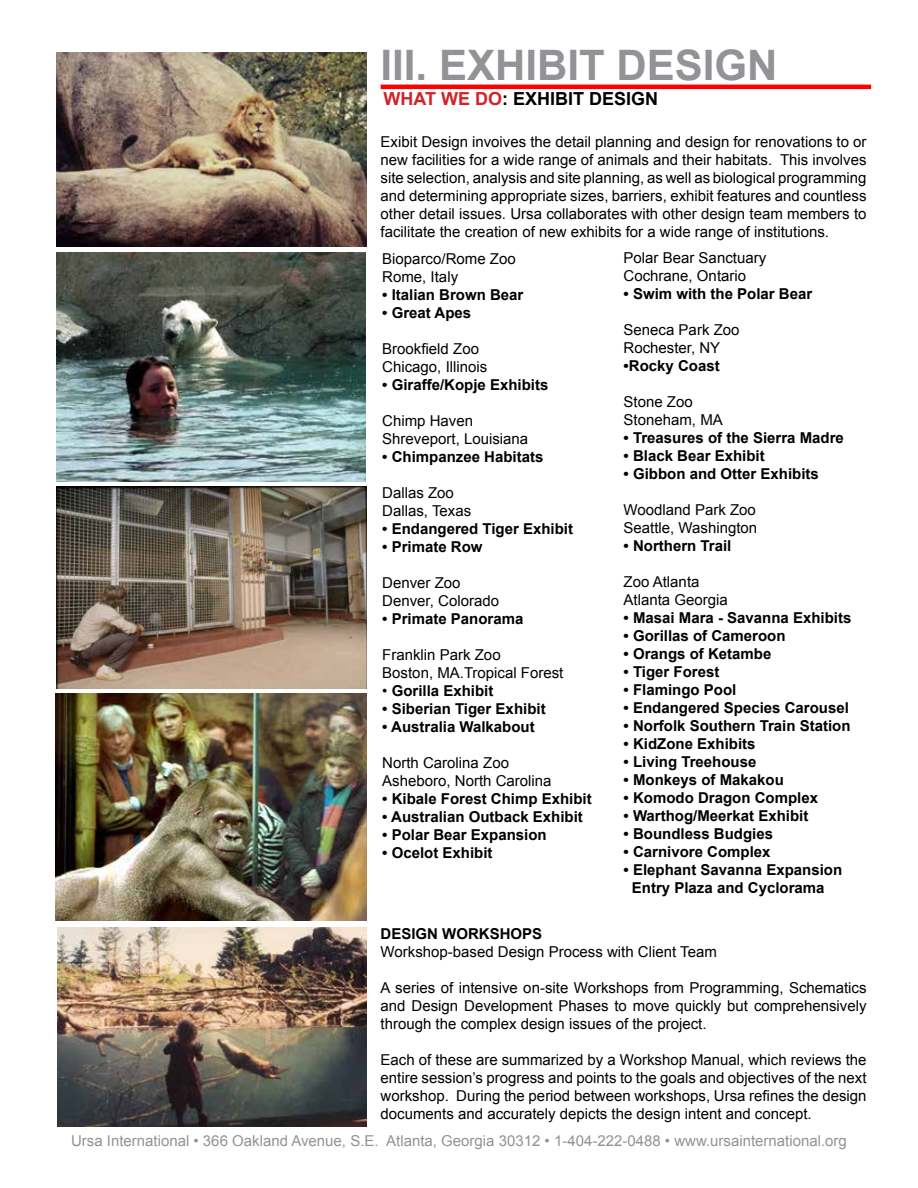
<style>
.page{position:relative;width:918px;height:1188px;background:#fff}
.page>*{position:absolute;margin:0;border:0;box-sizing:border-box;transform-origin:0 0}
.t1{font:700 42px "Arial";color:#919396}
.t2{font:700 18px "Arial";color:#000}
.t3{font:15px/18px "Arial";color:#000}
.t4{font:700 15px/18px "Arial";color:#000}
.t5{font:15px "Arial";color:#919396}
.s1{color:#d2232a}
.s2{font-weight:400}
</style>
<div class="page">
<img style="left:56px;top:52px;width:310px;height:194px">
<img style="left:57px;top:252px;width:309px;height:230px">
<img style="left:58px;top:927px;width:308px;height:200px">
<hr style="left:381px;top:85px;width:490px;height:4px;background:#f00">
<img style="left:56px;top:487px;width:311px;height:202px">
<img style="left:56px;top:693px;width:311px;height:227px">
<h1 class="t1" style="left:381px;top:37px;width:137px">III. Exhibit</h1>
<h1 class="t1" style="left:616px;top:37px;width:27px">design</h1>
<p class="t2" style="left:383px;top:87px;width:276px"><span class="s1">WHAT WE DO</span>: EXHIBIT DESIGN</p>
<p class="t3" style="left:381px;top:133px;width:488px;text-align:justify">Exibit Design invoives the detail planning and design for renovations to or new facilities for a wide range of animals and their habitats. This involves site selection, analysis and site planning, as well as biological programming and determining appropriate sizes, barriers, exhibit features and countless other detail issues. Ursa collaborates with other design team members to facilitate the creation of new exhibits for a wide range of institutions.</p>
<p class="t3" style="left:382px;top:250px;width:135px">Bioparco/Rome Zoo<br>Rome, Italy</p>
<p class="t4" style="left:382px;top:286px;width:143px">• Italian Brown Bear</p>
<p class="t4" style="left:382px;top:304px;width:90px">• Great Apes</p>
<p class="t3" style="left:382px;top:340px;width:107px">Brookfield Zoo<br>Chicago, Illinois</p>
<p class="t4" style="left:382px;top:376px;width:168px">• Giraffe/Kopje Exhibits</p>
<p class="t3" style="left:382px;top:412px;width:147px">Chimp Haven<br>Shreveport, Louisiana</p>
<p class="t4" style="left:382px;top:448px;width:163px">• Chimpanzee Habitats</p>
<p class="t3" style="left:382px;top:484px;width:90px">Dallas Zoo<br>Dallas, Texas</p>
<p class="t4" style="left:382px;top:520px;width:192px">• Endangered Tiger Exhibit</p>
<p class="t4" style="left:382px;top:538px;width:102px">• Primate Row</p>
<p class="t3" style="left:382px;top:574px;width:118px">Denver Zoo<br>Denver, Colorado</p>
<p class="t4" style="left:382px;top:610px;width:143px">• Primate Panorama</p>
<p class="t3" style="left:382px;top:646px;width:183px">Franklin Park Zoo<br>Boston, MA.Tropical Forest</p>
<p class="t4" style="left:382px;top:682px;width:113px"><span class="s2">•</span> Gorilla Exhibit</p>
<p class="t4" style="left:382px;top:700px;width:165px">• Siberian Tiger Exhibit</p>
<p class="t4" style="left:382px;top:718px;width:154px">• Australia Walkabout</p>
<p class="t3" style="left:382px;top:754px;width:171px">North Carolina Zoo<br>Asheboro, North Carolina</p>
<p class="t4" style="left:382px;top:790px;width:211px">• Kibale Forest Chimp Exhibit</p>
<p class="t4" style="left:382px;top:808px;width:202px">• Australian Outback Exhibit</p>
<p class="t4" style="left:382px;top:826px;width:166px">• Polar Bear Expansion</p>
<p class="t4" style="left:382px;top:844px;width:112px">• Ocelot Exhibit</p>
<p class="t3" style="left:624px;top:249px;width:144px">Polar Bear Sanctuary<br>Cochrane, Ontario</p>
<p class="t4" style="left:624px;top:285px;width:190px">• Swim with the Polar Bear</p>
<p class="t3" style="left:624px;top:321px;width:117px">Seneca Park Zoo<br>Rochester, NY</p>
<p class="t4" style="left:624px;top:357px;width:98px">•Rocky Coast</p>
<p class="t3" style="left:624px;top:393px;width:101px">Stone Zoo<br>Stoneham, MA</p>
<p class="t4" style="left:624px;top:429px;width:222px">• Treasures of the Sierra Madre</p>
<p class="t4" style="left:624px;top:447px;width:143px">• Black Bear Exhibit</p>
<p class="t4" style="left:624px;top:465px;width:197px">• Gibbon and Otter Exhibits</p>
<p class="t3" style="left:624px;top:501px;width:135px">Woodland Park Zoo<br>Seattle, Washington</p>
<p class="t4" style="left:624px;top:537px;width:109px">• Northern Trail</p>
<p class="t3" style="left:624px;top:573px;width:106px">Zoo Atlanta<br>Atlanta Georgia</p>
<p class="t4" style="left:624px;top:609px;width:229px">• Masai Mara - Savanna Exhibits</p>
<p class="t4" style="left:624px;top:627px;width:163px">• Gorillas of Cameroon</p>
<p class="t4" style="left:624px;top:645px;width:149px">• Orangs of Ketambe</p>
<p class="t4" style="left:624px;top:663px;width:97px">• Tiger Forest</p>
<p class="t4" style="left:624px;top:681px;width:114px">• Flamingo Pool</p>
<p class="t4" style="left:624px;top:699px;width:227px">• Endangered Species Carousel</p>
<p class="t4" style="left:624px;top:717px;width:228px">• Norfolk Southern Train Station</p>
<p class="t4" style="left:624px;top:735px;width:133px">• KidZone Exhibits</p>
<p class="t4" style="left:624px;top:753px;width:134px">• Living Treehouse</p>
<p class="t4" style="left:624px;top:771px;width:162px">• Monkeys of Makakou</p>
<p class="t4" style="left:624px;top:789px;width:196px">• Komodo Dragon Complex</p>
<p class="t4" style="left:624px;top:807px;width:186px">• Warthog/Meerkat Exhibit</p>
<p class="t4" style="left:624px;top:825px;width:151px">• Boundless Budgies</p>
<p class="t4" style="left:624px;top:843px;width:148px">• Carnivore Complex</p>
<p class="t4" style="left:632px;top:861px;width:212px;text-indent:-8px">• Elephant Savanna Expansion<br>Entry Plaza and Cyclorama</p>
<p class="t4" style="left:381px;top:926px;width:163px">DESIGN WORKSHOPS</p>
<p class="t3" style="left:381px;top:943px;width:338px">Workshop-based Design Process with Client Team</p>
<p class="t3" style="left:381px;top:979px;width:487px;text-align:justify">A series of intensive on-site Workshops from Programming, Schematics and Design Development Phases to move quickly but comprehensively through the complex design issues of the project.</p>
<p class="t3" style="left:381px;top:1051px;width:487px;text-align:justify">Each of these are summarized by a Workshop Manual, which reviews the entire session’s progress and points to the goals and objectives of the next workshop. During the period between workshops, Ursa refines the design documents and accurately depicts the design intent and concept.</p>
<p class="t5" style="left:71px;top:1131px;width:777px">Ursa International • 366 Oakland Avenue, S.E. Atlanta, Georgia 30312 • 1-404-222-0488 • www.ursainternational.org</p>
</div>
